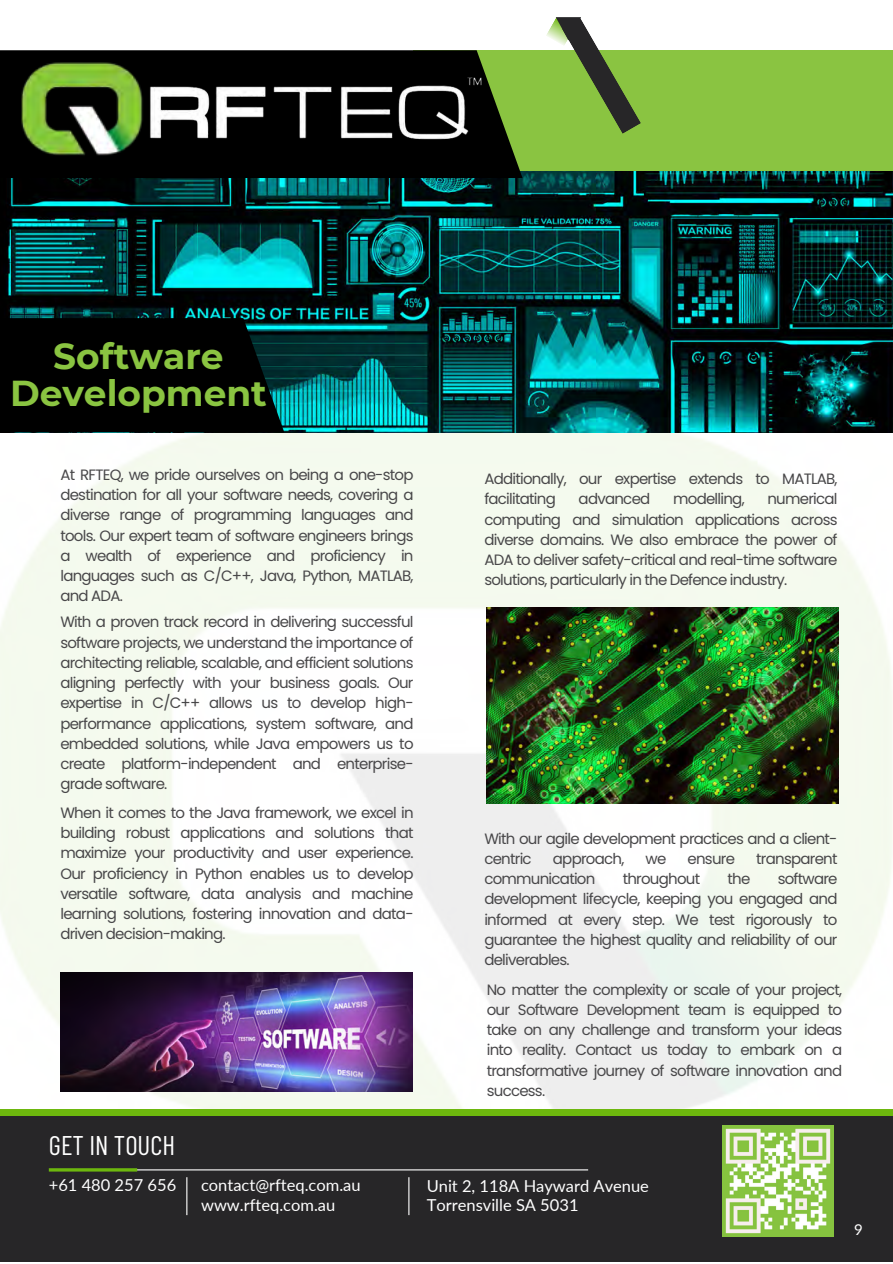
<style>
.page{position:relative;width:893px;height:1264px;background:#fff}
.page>*{position:absolute;margin:0;border:0;box-sizing:border-box;transform-origin:0 0}
.t1{font:700 36px/37px "Montserrat";color:#8ac441;text-align:center}
.t2{font:27px "Barlow Condensed";color:#fff}
.t3{font:16.5px "Lato";color:#fff}
.t4{font:15px/20.2px "Poppins";letter-spacing:-.05em;color:#484749;text-align:justify}
.t5{font:15px "Lato";color:#fff}
</style>
<div class="page">
<img style="left:0;top:432px;width:892px;height:676px">
<img style="left:0;top:171px;width:892px;height:261px">
<img style="left:486px;top:607px;width:352px;height:196px">
<img style="left:60px;top:972px;width:352px;height:119px">
<div style="left:0;top:1112px;width:892px;height:150px;background:#272628"></div>
<div style="left:0;top:1108px;width:892px;height:7px;background:#6db70e"></div>
<hr style="left:51px;top:1169px;width:537px;height:1px;background:#fff">
<hr style="left:49px;top:1168px;width:88px;height:3px;background:#6db70e">
<hr style="left:186px;top:1177px;width:1px;height:38px;background:#fff">
<hr style="left:408px;top:1177px;width:1px;height:38px;background:#fff">
<img style="left:722px;top:1125px;width:111px;height:111px">
<div style="left:413px;top:51px;width:479px;height:120px;background:#8ac441"></div>
<svg style="left:522px;top:17px;width:119px;height:156px"></svg>
<svg style="left:0;top:50px;width:522px;height:128px;background:#101608"></svg>
<img style="left:17px;top:54px;width:141px;height:107px">
<img style="left:107px;top:64px;width:403px;height:99px">
<div style="left:0;top:318px;width:284px;height:114px;background:#000"></div>
<p class="t1" style="left:10px;top:337px;width:258px">Software<br>Development</p>
<p class="t4" style="left:60px;top:464px;width:354px">At RFTEQ, we pride ourselves on being a one-stop destination for all your software needs, covering a diverse range of programming languages and tools. Our expert team of software engineers brings a wealth of experience and proficiency in languages such as C/C++, Java, Python, MATLAB, and ADA.</p>
<p class="t4" style="left:60px;top:612px;width:354px">With a proven track record in delivering successful software projects, we understand the importance of architecting reliable, scalable, and efficient solutions aligning perfectly with your business goals. Our expertise in C/C++ allows us to develop high&shy;performance applications, system software, and embedded solutions, while Java empowers us to create platform-independent and enterprise&shy;grade software.</p>
<p class="t4" style="left:60px;top:802px;width:354px">When it comes to the Java framework, we excel in building robust applications and solutions that maximize your productivity and user experience.<br>Our proficiency in Python enables us to develop versatile software, data analysis and machine learning solutions, fostering innovation and data&shy;driven decision-making.</p>
<p class="t4" style="left:484px;top:469px;width:354px">Additionally, our expertise extends to MATLAB, facilitating</p>
<p class="t4" style="left:484px;top:489px;width:354px;text-indent:283px">numerical computing and simulation applications across diverse domains. We also embrace the power of ADA to deliver safety-critical and real-time software solutions, particularly in the Defence industry.</p>
<p class="t4" style="left:578px;top:489px;width:73px">advanced</p>
<p class="t4" style="left:673px;top:489px;width:73px">modelling,</p>
<p class="t4" style="left:484px;top:828px;width:354px">With our agile development practices and a client&shy;centric</p>
<p class="t4" style="left:553px;top:848px;width:73px">approach,</p>
<p class="t4" style="left:645px;top:848px;width:22px">we</p>
<p class="t4" style="left:687px;top:848px;width:49px">ensure</p>
<p class="t4" style="left:756px;top:848px;width:83px">transparent</p>
<p class="t4" style="left:484px;top:868px;width:112px">communication</p>
<p class="t4" style="left:622px;top:868px;width:79px">throughout</p>
<p class="t4" style="left:727px;top:868px;width:24px">the</p>
<p class="t4" style="left:484px;top:868px;width:354px;text-indent:293px">software development lifecycle, keeping you engaged and informed at every step. We test rigorously to guarantee the highest quality and reliability of our deliverables.</p>
<p class="t4" style="left:486px;top:979px;width:357px">No matter the complexity or scale of your project, our Software Development team is equipped to take on any challenge and transform your ideas into reality. Contact us today to embark on a transformative journey of software innovation and success.</p>
<p class="t2" style="left:49px;top:1127px;width:128px">GET IN TOUCH</p>
<p class="t3" style="left:49px;top:1174px;width:129px">+61 480 257 656</p>
<p class="t3" style="left:201px;top:1174px;width:161px">contact@rfteq.com.au</p>
<p class="t3" style="left:426px;top:1175px;width:224px">Unit 2, 118A Hayward Avenue</p>
<p class="t3" style="left:201px;top:1194px;width:136px">www.rfteq.com.au</p>
<p class="t3" style="left:426px;top:1194px;width:153px">Torrensville SA 5031</p>
<p class="t5" style="left:854px;top:1220px;width:10px">9</p>
</div>
